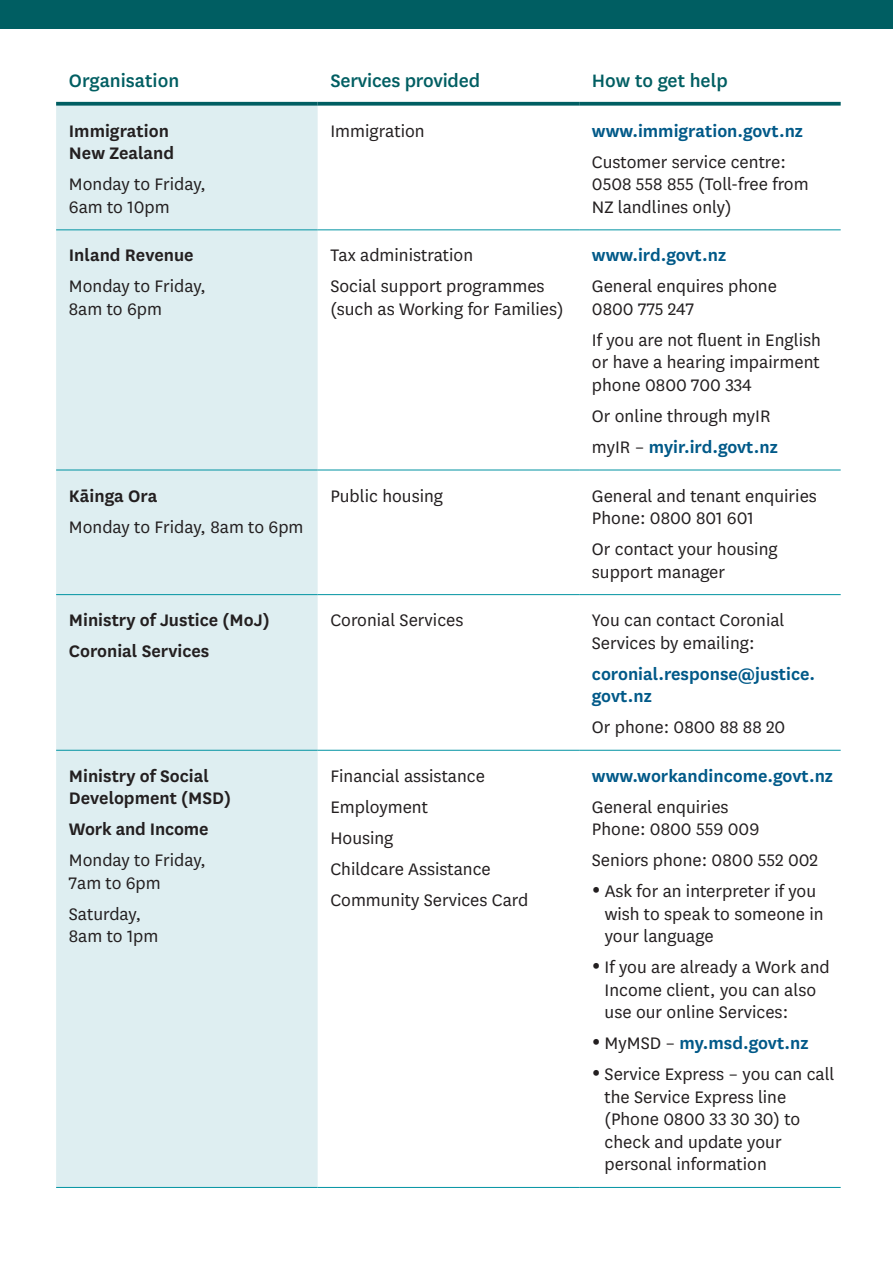
<style>
.page{position:relative;width:893px;height:1263px;background:#fff}
.page>*{position:absolute;margin:0;border:0;box-sizing:border-box;transform-origin:0 0}
.t1{font:500 21px "National";letter-spacing:-.005em;color:#005e62}
.t2{font:19.5px/22.5px "National";color:#231f20}
.t3{font:600 19.5px/22.5px "National";color:#231f20}
.t4{font:600 19.5px/22.5px "National";color:#005988}
.s1{font-weight:600;color:#005988}
</style>
<div class="page">
<div style="left:0;top:0;width:893px;height:29px;background:#005e62"></div>
<div style="left:56px;top:106px;width:262px;height:1081px;background:#deeef1"></div>
<hr style="left:56px;top:229px;width:262px;height:1px;background:#0093a2">
<hr style="left:318px;top:229px;width:261px;height:1px;background:#0093a2">
<hr style="left:579px;top:229px;width:262px;height:1px;background:#0093a2">
<hr style="left:56px;top:470px;width:262px;height:1px;background:#0093a2">
<hr style="left:318px;top:470px;width:261px;height:1px;background:#0093a2">
<hr style="left:579px;top:470px;width:262px;height:1px;background:#0093a2">
<hr style="left:56px;top:594px;width:262px;height:1px;background:#0093a2">
<hr style="left:318px;top:594px;width:261px;height:1px;background:#0093a2">
<hr style="left:579px;top:594px;width:262px;height:1px;background:#0093a2">
<hr style="left:56px;top:750px;width:262px;height:1px;background:#0093a2">
<hr style="left:318px;top:750px;width:261px;height:1px;background:#0093a2">
<hr style="left:579px;top:750px;width:262px;height:1px;background:#0093a2">
<hr style="left:56px;top:1187px;width:262px;height:1px;background:#0093a2">
<hr style="left:318px;top:1187px;width:261px;height:1px;background:#0093a2">
<hr style="left:579px;top:1187px;width:262px;height:1px;background:#0093a2">
<svg style="left:56px;top:102px;width:262px;height:4px"></svg>
<svg style="left:318px;top:102px;width:261px;height:4px"></svg>
<svg style="left:579px;top:102px;width:262px;height:4px"></svg>
<p class="t1" style="left:69px;top:66px;width:112px">Organisation</p>
<p class="t1" style="left:330px;top:66px;width:151px">Services provided</p>
<p class="t1" style="left:592px;top:66px;width:137px">How to get help</p>
<p class="t3" style="left:69px;top:118px;width:107px">Immigration<br>New Zealand</p>
<p class="t2" style="left:69px;top:172px;width:139px">Monday to Friday,<br>6am to 10pm</p>
<p class="t2" style="left:330px;top:119px;width:96px">Immigration</p>
<p class="t4" style="left:592px;top:118px;width:213px">www.immigration.govt.nz</p>
<p class="t2" style="left:592px;top:150px;width:218px">Customer service centre:<br>0508 558 855 (Toll-free from<br>NZ landlines only)</p>
<p class="t3" style="left:69px;top:243px;width:126px">Inland Revenue</p>
<p class="t2" style="left:69px;top:274px;width:139px">Monday to Friday,<br>8am to 6pm</p>
<p class="t3" style="left:69px;top:483px;width:90px">Kāinga Ora</p>
<p class="t2" style="left:69px;top:514px;width:236px">Monday to Friday, 8am to 6pm</p>
<p class="t2" style="left:330px;top:239px;width:216px;line-height:31px">Tax administration<br>Social support programmes</p>
<p class="t2" style="left:330px;top:297px;width:235px">(such as Working for Families)</p>
<p class="t4" style="left:592px;top:243px;width:136px">www.ird.govt.nz</p>
<p class="t2" style="left:592px;top:274px;width:186px">General enquires phone<br>0800 775 247</p>
<p class="t2" style="left:592px;top:328px;width:231px;text-align:justify">If you are not fluent in English or have a hearing impairment phone 0800 700 334</p>
<p class="t2" style="left:592px;top:400px;width:188px;line-height:31px">Or online through myIR myIR – <span class="s1">myir.ird.govt.nz</span></p>
<p class="t2" style="left:330px;top:483px;width:114px">Public housing</p>
<p class="t2" style="left:592px;top:483px;width:227px">General and tenant enquiries<br>Phone: 0800 801 601</p>
<p class="t2" style="left:592px;top:537px;width:187px">Or contact your housing support manager</p>
<p class="t3" style="left:69px;top:603px;width:202px;line-height:31px">Ministry of Justice (MoJ)<br>Coronial Services</p>
<p class="t2" style="left:330px;top:608px;width:135px">Coronial Services</p>
<p class="t2" style="left:592px;top:608px;width:194px">You can contact Coronial<br>Services by emailing:</p>
<p class="t4" style="left:592px;top:661px;width:225px">coronial.response@justice. govt.nz</p>
<p class="t2" style="left:592px;top:715px;width:195px">Or phone: 0800 88 88 20</p>
<p class="t3" style="left:69px;top:763px;width:164px">Ministry of Social<br>Development (MSD)</p>
<p class="t3" style="left:69px;top:817px;width:141px">Work and Income</p>
<p class="t2" style="left:69px;top:848px;width:139px">Monday to Friday,<br>7am to 6pm</p>
<p class="t2" style="left:69px;top:902px;width:91px">Saturday,<br>8am to 1pm</p>
<p class="t2" style="left:330px;top:759px;width:199px;line-height:31px">Financial assistance<br>Employment<br>Housing<br>Childcare Assistance<br>Community Services Card</p>
<p class="t4" style="left:592px;top:763px;width:243px">www.workandincome.govt.nz</p>
<p class="t2" style="left:592px;top:795px;width:169px">General enquiries<br>Phone: 0800 559 009</p>
<p class="t2" style="left:592px;top:844px;width:228px;line-height:31px;text-align:center">Seniors phone: 0800 552 002<br>Ask for an interpreter if you</p>
<p class="t2" style="left:605px;top:902px;width:221px">wish to speak to someone in your language</p>
<p class="t2" style="left:605px;top:955px;width:227px">If you are already a Work and<br>Income client, you can also use our online Services:</p>
<p class="t2" style="left:605px;top:1027px;width:231px;line-height:31px">MyMSD – <span class="s1">my.msd.govt.nz<br></span>Service Express – you can call</p>
<p class="t2" style="left:605px;top:1085px;width:197px">the Service Express line (Phone 0800 33 30 30) to check and update your personal information</p>
</div>
